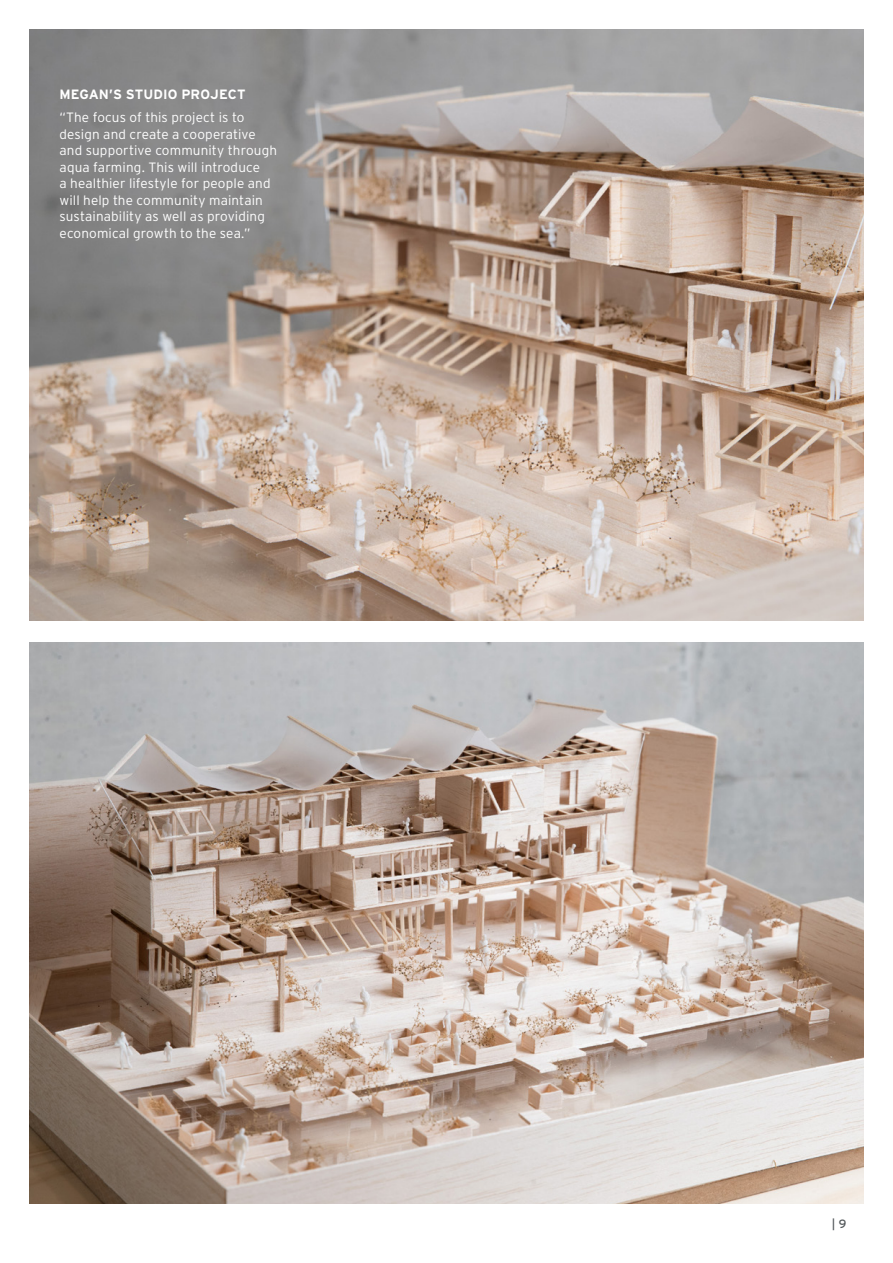
<style>
.page{position:relative;width:893px;height:1263px;background:#fff}
.page>*{position:absolute;margin:0;border:0;box-sizing:border-box;transform-origin:0 0}
.Body_copy{font:300 13.5px/16.5px "Interstate";letter-spacing:.01em;color:#fff}
.Body_copy-2{font:700 13.5px "Interstate";letter-spacing:.005em;color:#fff}
.t1{font:12px "Interstate";color:#52575a}
</style>
<div class="page">
<img style="left:30px;top:642px;width:833px;height:561px">
<img style="left:30px;top:30px;width:833px;height:591px">
<p class="Body_copy-2" style="left:60px;top:86px;width:188px">MEGAN’S STUDIO PROJECT</p>
<p class="Body_copy" style="left:60px;top:109px;width:219px">“The focus of this project is to design and create a cooperative and supportive community through aqua farming. This will introduce<br>a healthier lifestyle for people and will help the community maintain sustainability as well as providing economical growth to the sea.”</p>
<p class="t1" style="left:832px;top:1216px;width:16px">| 9</p>
</div>
